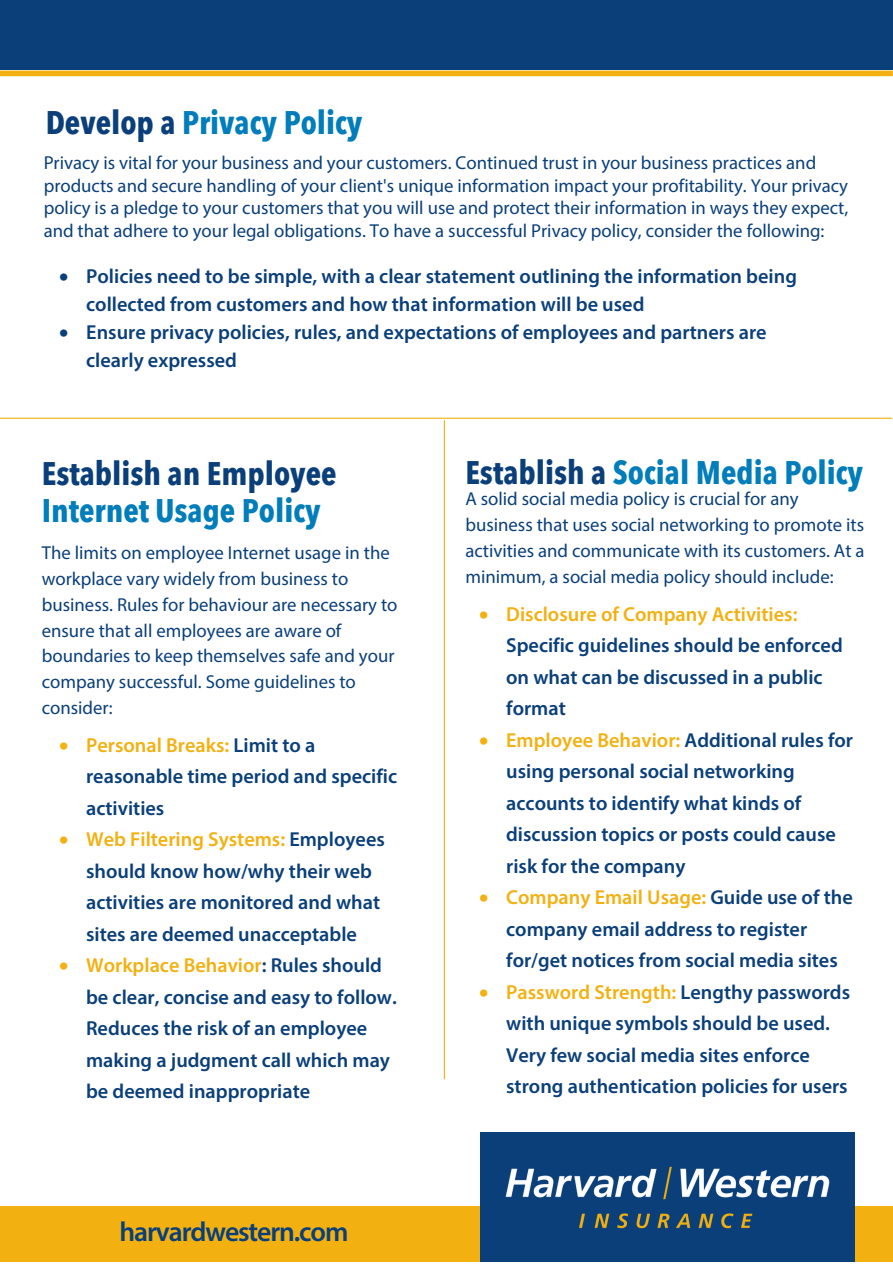
<style>
.page{position:relative;width:893px;height:1264px;background:#fff}
.page>*{position:absolute;margin:0;border:0;box-sizing:border-box;transform-origin:0 0}
.t1{font:700 32.55px "Avenir Next Condensed";color:#007dba}
.t2{font:700 32.55px "Avenir Next Condensed";color:#0a3f7a}
.t3{font:600 27.6px "Myriad Pro";letter-spacing:-.04em;color:#0a3f7a}
.t4{font:600 20.25px/31.5px "Myriad Pro";color:#0a3f7a}
.t5{font:18.75px/25.8px "Myriad Pro";color:#0a3f7a}
.s1{color:#0a3f7a}
.s2{color:#f2b111}
</style>
<div class="page">
<div style="left:0;top:0;width:892px;height:70px;background:#0a3f7a"></div>
<div style="left:0;top:71px;width:892px;height:5px;background:#f2b111"></div>
<div style="left:0;top:1206px;width:892px;height:55px;background:#f2b111"></div>
<div style="left:480px;top:1132px;width:374px;height:129px;background:#0a3f7a"></div>
<img style="left:505px;top:1166px;width:325px;height:63px">
<hr style="left:0;top:417px;width:891px;height:2px;background:#f2b111">
<hr style="left:444px;top:420px;width:1px;height:659px;background:#f2b111">
<h1 class="t1" style="left:46px;top:101px;width:318px"><span class="s1">Develop a</span> Privacy Policy</h1>
<p class="t5" style="left:44px;top:153px;width:806px;line-height:22.5px">Privacy is vital for your business and your customers. Continued trust in your business practices and products and secure handling of your client's unique information impact your profitability. Your privacy policy is a pledge to your customers that you will use and protect their information in ways they expect, and that adhere to your legal obligations. To have a successful Privacy policy, consider the following:</p>
<p class="t4" style="left:86px;top:264px;width:712px;line-height:28px;text-indent:-27px">• Policies need to be simple, with a clear statement outlining the information being collected from customers and how that information will be used</p>
<p class="t4" style="left:86px;top:320px;width:682px;line-height:28px;text-indent:-27px">• Ensure privacy policies, rules, and expectations of employees and partners are clearly expressed</p>
<h1 class="t2" style="left:42px;top:452px;width:296px">Establish an Employee</h1>
<h1 class="t1" style="left:42px;top:489px;width:280px">Internet Usage Policy</h1>
<p class="t5" style="left:42px;top:541px;width:357px">The limits on employee Internet usage in the workplace vary widely from business to business. Rules for behaviour are necessary to ensure that all employees are aware of boundaries to keep themselves safe and your company successful. Some guidelines to consider:</p>
<p class="t4" style="left:86px;top:731px;width:312px;text-indent:-27px"><span class="s2">• Personal Breaks:</span> Limit to a reasonable time period and specific activities</p>
<p class="t4" style="left:86px;top:825px;width:300px;text-indent:-27px"><span class="s2">• Web Filtering Systems:</span> Employees should know how/why their web activities are monitored and what sites are deemed unacceptable</p>
<p class="t4" style="left:86px;top:951px;width:312px;text-indent:-27px"><span class="s2">• Workplace Behavior</span>: Rules should be clear, concise and easy to follow.<br>Reduces the risk of an employee making a judgment call which may be deemed inappropriate</p>
<h2 class="t3" style="left:119px;top:1220px;width:230px">harvardwestern.com</h2>
<h1 class="t1" style="left:465px;top:451px;width:399px"><span class="s1">Establish a</span> Social Media Policy</h1>
<p class="t5" style="left:465px;top:488px;width:401px">A solid social media policy is crucial for any business that uses social networking to promote its activities and communicate with its customers. At a minimum, a social media policy should include:</p>
<p class="t4" style="left:506px;top:600px;width:338px;text-indent:-27px"><span class="s2">• Disclosure of Company Activities:<br></span>Specific guidelines should be enforced on what can be discussed in a public format</p>
<p class="t4" style="left:506px;top:726px;width:348px;text-indent:-27px"><span class="s2">• Employee Behavior:</span> Additional rules for using personal social networking accounts to identify what kinds of discussion topics or posts could cause risk for the company</p>
<p class="t4" style="left:506px;top:883px;width:348px;text-indent:-27px"><span class="s2">• Company Email Usage:</span> Guide use of the company email address to register for/get notices from social media sites</p>
<p class="t4" style="left:506px;top:977px;width:345px;text-indent:-27px"><span class="s2">• Password Strength:</span> Lengthy passwords with unique symbols should be used.<br>Very few social media sites enforce strong authentication policies for users</p>
</div>
